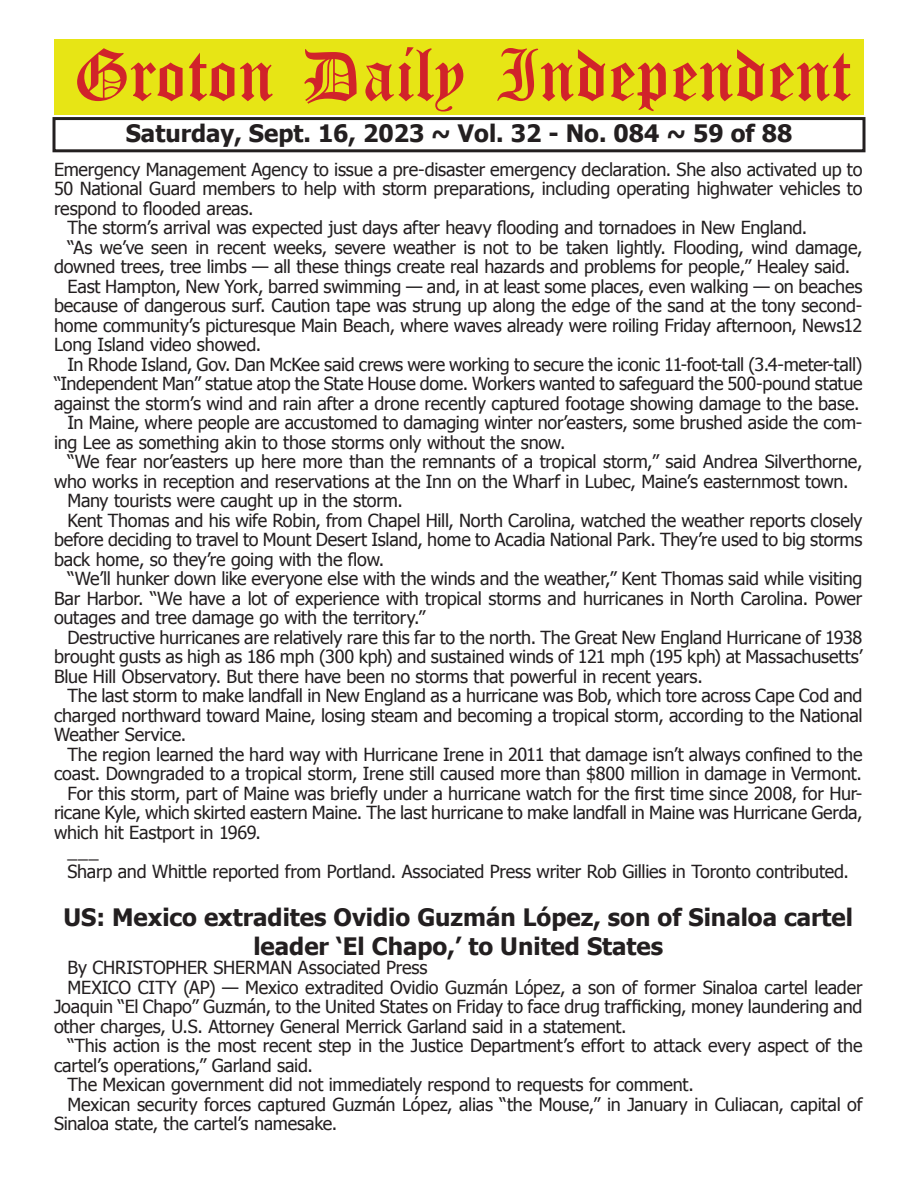
<style>
.page{position:relative;width:918px;height:1188px;background:#fff}
.page>*{position:absolute;margin:0;border:0;box-sizing:border-box;transform-origin:0 0}
.t1{font:54px "Old English Five";color:#d1232a}
.t2{font:700 24px/28.8px "Tahoma";color:#231f20;text-align:center}
.t3{font:18px "Tahoma";letter-spacing:-.015em;color:#231f20}
</style>
<div class="page">
<div style="left:52px;top:117px;width:814px;height:35px;border:3px solid #231f20"></div>
<div style="left:54px;top:40px;width:810px;height:75px;background:#e7e515"></div>
<h1 class="t1" style="left:73px;top:50px;width:779px">Groton Daily Independent</h1>
<h2 class="t2" style="left:126px;top:117px;width:668px">Saturday, Sept. 16, 2023 ~ Vol. 32 - No. 084 ~ 59 of 88</h2>
<p class="t3" style="left:54px;top:157px;width:810px">Emergency Management Agency to issue a pre-disaster emergency declaration. She also activated up to</p>
<p class="t3" style="left:54px;top:177px;width:810px">50 National Guard members to help with storm preparations, including operating highwater vehicles to</p>
<p class="t3" style="left:54px;top:196px;width:201px">respond to flooded areas.</p>
<p class="t3" style="left:68px;top:216px;width:741px">The storm’s arrival was expected just days after heavy flooding and tornadoes in New England.</p>
<p class="t3" style="left:68px;top:235px;width:797px">“As we’ve seen in recent weeks, severe weather is not to be taken lightly. Flooding, wind damage,</p>
<p class="t3" style="left:54px;top:255px;width:798px">downed trees, tree limbs — all these things create real hazards and problems for people,” Healey said.</p>
<p class="t3" style="left:68px;top:274px;width:796px">East Hampton, New York, barred swimming — and, in at least some places, even walking — on beaches</p>
<p class="t3" style="left:54px;top:294px;width:810px">because of dangerous surf. Caution tape was strung up along the edge of the sand at the tony second-</p>
<p class="t3" style="left:54px;top:313px;width:810px">home community’s picturesque Main Beach, where waves already were roiling Friday afternoon, News12</p>
<p class="t3" style="left:54px;top:333px;width:209px">Long Island video showed.</p>
<p class="t3" style="left:68px;top:352px;width:796px">In Rhode Island, Gov. Dan McKee said crews were working to secure the iconic 11-foot-tall (3.4-meter-tall)</p>
<p class="t3" style="left:54px;top:372px;width:810px">“Independent Man” statue atop the State House dome. Workers wanted to safeguard the 500-pound statue</p>
<p class="t3" style="left:54px;top:391px;width:807px">against the storm’s wind and rain after a drone recently captured footage showing damage to the base.</p>
<p class="t3" style="left:68px;top:411px;width:796px">In Maine, where people are accustomed to damaging winter nor’easters, some brushed aside the com-</p>
<p class="t3" style="left:54px;top:430px;width:513px">ing Lee as something akin to those storms only without the snow.</p>
<p class="t3" style="left:68px;top:450px;width:797px">“We fear nor’easters up here more than the remnants of a tropical storm,” said Andrea Silverthorne,</p>
<p class="t3" style="left:54px;top:469px;width:796px">who works in reception and reservations at the Inn on the Wharf in Lubec, Maine’s easternmost town.</p>
<p class="t3" style="left:68px;top:489px;width:337px">Many tourists were caught up in the storm.</p>
<p class="t3" style="left:68px;top:508px;width:797px">Kent Thomas and his wife Robin, from Chapel Hill, North Carolina, watched the weather reports closely</p>
<p class="t3" style="left:54px;top:528px;width:810px">before deciding to travel to Mount Desert Island, home to Acadia National Park. They’re used to big storms</p>
<p class="t3" style="left:54px;top:547px;width:332px">back home, so they’re going with the flow.</p>
<p class="t3" style="left:68px;top:567px;width:796px">“We’ll hunker down like everyone else with the winds and the weather,” Kent Thomas said while visiting</p>
<p class="t3" style="left:54px;top:586px;width:810px">Bar Harbor. “We have a lot of experience with tropical storms and hurricanes in North Carolina. Power</p>
<p class="t3" style="left:54px;top:606px;width:373px">outages and tree damage go with the territory.”</p>
<p class="t3" style="left:68px;top:625px;width:796px">Destructive hurricanes are relatively rare this far to the north. The Great New England Hurricane of 1938</p>
<p class="t3" style="left:54px;top:645px;width:810px">brought gusts as high as 186 mph (300 kph) and sustained winds of 121 mph (195 kph) at Massachusetts’</p>
<p class="t3" style="left:54px;top:664px;width:650px">Blue Hill Observatory. But there have been no storms that powerful in recent years.</p>
<p class="t3" style="left:68px;top:683px;width:797px">The last storm to make landfall in New England as a hurricane was Bob, which tore across Cape Cod and</p>
<p class="t3" style="left:54px;top:703px;width:810px">charged northward toward Maine, losing steam and becoming a tropical storm, according to the National</p>
<p class="t3" style="left:54px;top:722px;width:134px">Weather Service.</p>
<p class="t3" style="left:68px;top:742px;width:796px">The region learned the hard way with Hurricane Irene in 2011 that damage isn’t always confined to the</p>
<p class="t3" style="left:54px;top:761px;width:810px">coast. Downgraded to a tropical storm, Irene still caused more than $800 million in damage in Vermont.</p>
<p class="t3" style="left:68px;top:781px;width:796px">For this storm, part of Maine was briefly under a hurricane watch for the first time since 2008, for Hur-</p>
<p class="t3" style="left:54px;top:800px;width:810px">ricane Kyle, which skirted eastern Maine. The last hurricane to make landfall in Maine was Hurricane Gerda,</p>
<p class="t3" style="left:54px;top:820px;width:209px">which hit Eastport in 1969.</p>
<p class="t3" style="left:68px;top:839px;width:33px">___</p>
<p class="t3" style="left:68px;top:859px;width:783px">Sharp and Whittle reported from Portland. Associated Press writer Rob Gillies in Toronto contributed.</p>
<h2 class="t2" style="left:63px;top:901px;width:791px">US: Mexico extradites Ovidio Guzmán López, son of Sinaloa cartel leader ‘El Chapo,’ to United States</h2>
<p class="t3" style="left:68px;top:956px;width:361px">By CHRISTOPHER SHERMAN Associated Press</p>
<p class="t3" style="left:68px;top:975px;width:797px">MEXICO CITY (AP) — Mexico extradited Ovidio Guzmán López, a son of former Sinaloa cartel leader</p>
<p class="t3" style="left:54px;top:995px;width:810px">Joaquin “El Chapo” Guzmán, to the United States on Friday to face drug trafficking, money laundering and</p>
<p class="t3" style="left:54px;top:1014px;width:574px">other charges, U.S. Attorney General Merrick Garland said in a statement.</p>
<p class="t3" style="left:68px;top:1034px;width:796px">“This action is the most recent step in the Justice Department’s effort to attack every aspect of the</p>
<p class="t3" style="left:54px;top:1053px;width:260px">cartel’s operations,” Garland said.</p>
<p class="t3" style="left:68px;top:1073px;width:628px">The Mexican government did not immediately respond to requests for comment.</p>
<p class="t3" style="left:68px;top:1092px;width:797px">Mexican security forces captured Guzmán López, alias “the Mouse,” in January in Culiacan, capital of</p>
<p class="t3" style="left:54px;top:1112px;width:285px">Sinaloa state, the cartel’s namesake.</p>
</div>
